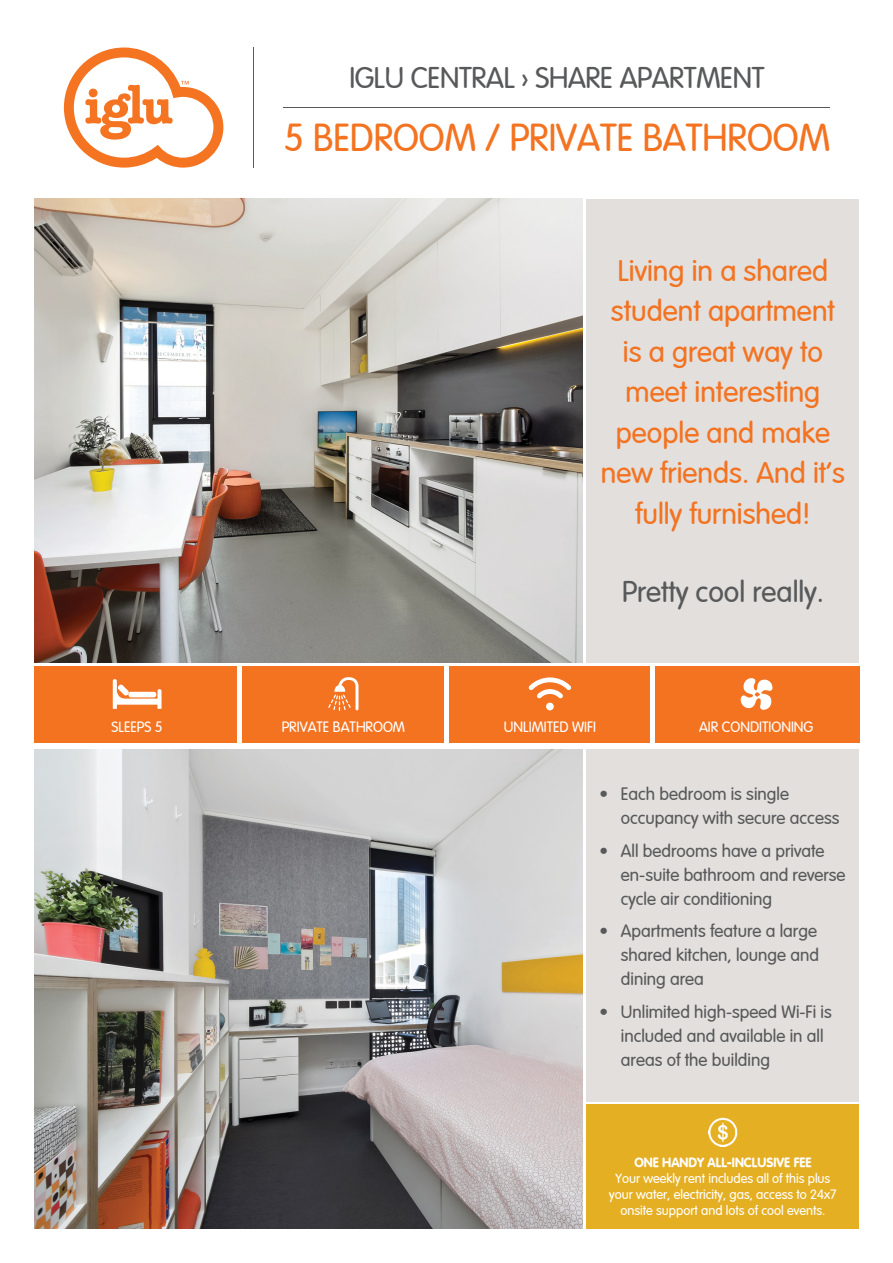
<style>
.page{position:relative;width:893px;height:1263px;background:#fff}
.page>*{position:absolute;margin:0;border:0;box-sizing:border-box;transform-origin:0 0}
.t1{font:300 39px "Vag";color:#f37321}
.t2{font:300 30px/40.5px "Vag";color:#f37321;text-align:center}
.t3{font:300 30px "Vag";letter-spacing:-.01em;color:#58595b}
.t4{font:300 18px/24px "Vag";color:#58595b}
.t5{font:300 15px "Vag";color:#fff}
.t6{font:300 13.5px/16.2px "Vag";color:#fff;text-align:center}
.t7{font:700 13.5px "Vag";color:#fff}
</style>
<div class="page">
<img style="left:34px;top:749px;width:549px;height:480px">
<div style="left:587px;top:199px;width:272px;height:463px;background:#e2dfdd"></div>
<img style="left:34px;top:199px;width:549px;height:463px">
<svg style="left:64px;top:48px;width:159px;height:120px"></svg>
<hr style="left:253px;top:48px;width:1px;height:120px;background:#58595b">
<hr style="left:284px;top:107px;width:546px;height:1px;background:#58595b">
<div style="left:34px;top:667px;width:825px;height:76px;background:#f37321"></div>
<svg style="left:328px;top:677px;width:30px;height:34px"></svg>
<svg style="left:528px;top:677px;width:43px;height:22px"></svg>
<div style="left:546px;top:703px;width:8px;height:7px;background:#fff;border-radius:50%"></div>
<svg style="left:740px;top:678px;width:32px;height:32px"></svg>
<svg style="left:113px;top:679px;width:48px;height:30px"></svg>
<div style="left:128px;top:692px;width:28px;height:5px;background:#fff;border-radius:3px"></div>
<hr style="left:238px;top:665px;width:4px;height:78px;background:#fff">
<hr style="left:445px;top:665px;width:4px;height:78px;background:#fff">
<hr style="left:651px;top:665px;width:4px;height:78px;background:#fff">
<div style="left:587px;top:749px;width:272px;height:352px;background:#e2dfdd"></div>
<div style="left:587px;top:1104px;width:272px;height:125px;background:#e5af23"></div>
<img style="left:709px;top:1118px;width:28px;height:28px">
<h2 class="t3" style="left:349px;top:61px;width:417px">IGLU CENTRAL › SHARE APARTMENT</h2>
<h1 class="t1" style="left:284px;top:116px;width:548px">5 BEDROOM / PRIVATE BATHROOM</h1>
<h2 class="t2" style="left:601px;top:251px;width:245px">Living in a shared student apartment is a great way to meet interesting people and make new friends. And it’s fully furnished!</h2>
<h2 class="t3" style="left:622px;top:575px;width:203px">Pretty cool really.</h2>
<p class="t5" style="left:112px;top:718px;width:53px">SLEEPS 5</p>
<p class="t5" style="left:282px;top:718px;width:125px">PRIVATE BATHROOM</p>
<p class="t5" style="left:504px;top:718px;width:94px">UNLIMITED WIFI</p>
<p class="t5" style="left:699px;top:718px;width:116px">AIR CONDITIONING</p>
<p class="t4" style="left:621px;top:783px;width:220px;text-indent:-21px">• Each bedroom is single occupancy with secure access</p>
<p class="t4" style="left:621px;top:839px;width:226px;text-indent:-21px">• All bedrooms have a private en-suite bathroom and reverse cycle air conditioning</p>
<p class="t4" style="left:621px;top:920px;width:200px;text-align:justify;text-indent:-21px">• Apartments feature a large shared kitchen, lounge and dining area</p>
<p class="t4" style="left:621px;top:1000px;width:212px;text-indent:-21px">• Unlimited high-speed Wi-Fi is included and available in all areas of the building</p>
<p class="t7" style="left:634px;top:1154px;width:178px">ONE HANDY ALL-INCLUSIVE FEE</p>
<p class="t6" style="left:609px;top:1171px;width:229px">Your weekly rent includes all of this plus your water, electricity, gas, access to 24x7 onsite support and lots of cool events.</p>
</div>
